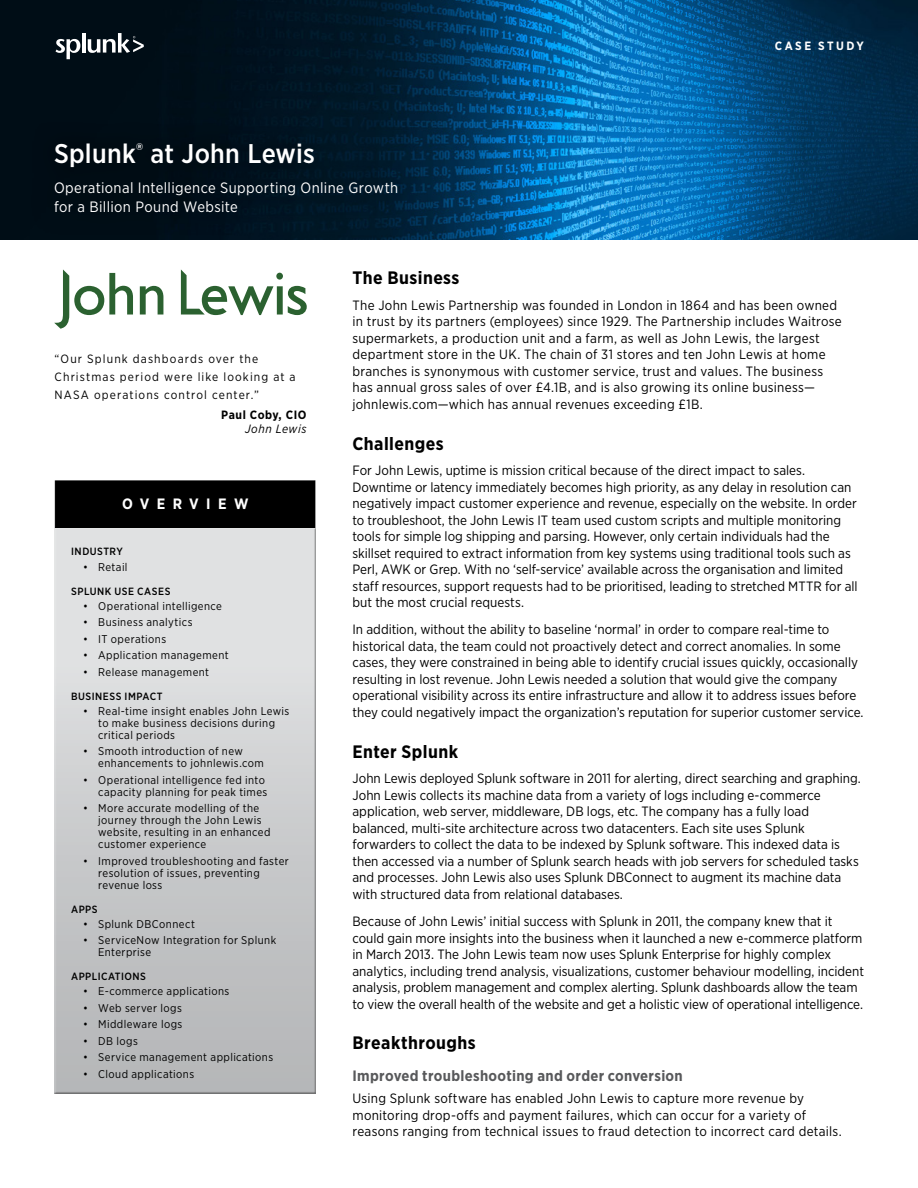
<style>
.page{position:relative;width:918px;height:1188px;background:#fff}
.page>*{position:absolute;margin:0;border:0;box-sizing:border-box;transform-origin:0 0}
.t1{font:500 27px "Gotham Narrow";letter-spacing:.01em;color:#fff}
.t2{font:700 18px "Gotham Narrow";letter-spacing:.025em;color:#000}
.t3{font:15px/19.5px "Gotham Narrow";letter-spacing:.025em;color:#fff}
.t4{font:700 15px "Gotham Narrow";letter-spacing:.02em;color:#58595b}
.t5{font:700 15px "Gotham Narrow";letter-spacing:.49em;color:#fff}
.t6{font:13.5px/16.5px "Gotham Narrow";color:#000}
.t7{font:13.5px/16.5px "Gotham Narrow";letter-spacing:.02em;color:#000}
.t8{font:12px/18px "Gotham Narrow";letter-spacing:.095em;color:#000}
.t9{font:700 12px "Gotham Narrow";letter-spacing:.05em;color:#000}
.t10{font:700 12px "Gotham Narrow";letter-spacing:.205em;color:#fff}
.t11{font:italic 12px "Gotham Narrow";letter-spacing:.05em;color:#000}
.t12{font:11.25px/12px "Gotham Narrow";letter-spacing:.035em;color:#000}
.t13{font:500 10.5px "Gotham Narrow";letter-spacing:.045em;color:#000}
</style>
<div class="page">
<img style="left:0;top:0;width:918px;height:240px">
<div style="left:32px;top:121px;width:387px;height:115px;background:linear-gradient(to right,#00070c,#001c2f)"></div>
<svg style="left:56px;top:39px;width:24px;height:20px"></svg>
<hr style="left:82px;top:33px;width:3px;height:20px;background:#fff">
<svg style="left:88px;top:33px;width:56px;height:20px"></svg>
<div style="left:54px;top:527px;width:264px;height:568px;background:#000;opacity:.75"></div>
<div style="left:54px;top:480px;width:263px;height:49px;background:#000"></div>
<svg style="left:54px;top:269px;width:79px;height:60px"></svg>
<svg style="left:140px;top:286px;width:23px;height:29px"></svg>
<svg style="left:181px;top:269px;width:126px;height:46px"></svg>
<h1 class="t1" style="left:54px;top:137px;width:262px">Splunk<sup>®</sup> at John Lewis</h1>
<p class="t3" style="left:54px;top:178px;width:346px">Operational Intelligence Supporting Online Growth for a Billion Pound Website</p>
<p class="t10" style="left:775px;top:39px;width:91px">CASE STUDY</p>
<p class="t8" style="left:55px;top:350px;width:243px">“Our Splunk dashboards over the<br>Christmas period were like looking at a<br>NASA operations control center.”</p>
<p class="t9" style="left:221px;top:407px;width:87px">Paul Coby, CIO</p>
<p class="t11" style="left:245px;top:421px;width:63px">John Lewis</p>
<p class="t5" style="left:122px;top:495px;width:128px">OVERVIEW</p>
<p class="t13" style="left:71px;top:545px;width:53px">INDUSTRY</p>
<p class="t12" style="left:83px;top:561px;width:46px">• Retail</p>
<p class="t13" style="left:71px;top:585px;width:101px">SPLUNK USE CASES</p>
<p class="t12" style="left:83px;top:600px;width:140px">• Operational intelligence</p>
<p class="t12" style="left:83px;top:616px;width:111px">• Business analytics</p>
<p class="t12" style="left:83px;top:633px;width:84px">• IT operations</p>
<p class="t12" style="left:83px;top:649px;width:147px">• Application management</p>
<p class="t12" style="left:83px;top:666px;width:127px">• Release management</p>
<p class="t13" style="left:71px;top:690px;width:93px">BUSINESS IMPACT</p>
<p class="t12" style="left:98px;top:705px;width:193px;text-indent:-15px">• Real-time insight enables John Lewis to make business decisions during critical periods</p>
<p class="t12" style="left:98px;top:745px;width:167px;text-indent:-15px">• Smooth introduction of new enhancements to johnlewis.com</p>
<p class="t12" style="left:83px;top:774px;width:186px;text-align:right">• Operational intelligence fed into capacity planning for peak times</p>
<p class="t12" style="left:98px;top:802px;width:174px;text-indent:-15px">• More accurate modelling of the journey through the John Lewis website, resulting in an enhanced customer experience</p>
<p class="t12" style="left:98px;top:855px;width:192px;text-indent:-15px">• Improved troubleshooting and faster resolution of issues, preventing revenue loss</p>
<p class="t13" style="left:71px;top:903px;width:28px">APPS</p>
<p class="t12" style="left:83px;top:918px;width:113px">• Splunk DBConnect</p>
<p class="t12" style="left:98px;top:934px;width:179px;text-indent:-15px">• ServiceNow Integration for Splunk<br>Enterprise</p>
<p class="t13" style="left:71px;top:970px;width:76px">APPLICATIONS</p>
<p class="t12" style="left:83px;top:985px;width:148px">• E-commerce applications</p>
<p class="t12" style="left:83px;top:1002px;width:100px">• Web server logs</p>
<p class="t12" style="left:83px;top:1018px;width:101px">• Middleware logs</p>
<p class="t12" style="left:83px;top:1035px;width:56px">• DB logs</p>
<p class="t12" style="left:83px;top:1051px;width:192px">• Service management applications</p>
<p class="t12" style="left:83px;top:1068px;width:112px">• Cloud applications</p>
<h2 class="t2" style="left:352px;top:267px;width:109px">The Business</h2>
<p class="t7" style="left:352px;top:297px;width:491px">The John Lewis Partnership was founded in London in 1864 and has been owned in trust by its partners (employees) since 1929. The Partnership includes Waitrose supermarkets, a production unit and a farm, as well as John Lewis, the largest department store in the UK. The chain of 31 stores and ten John Lewis at home branches is synonymous with customer service, trust and values. The business has annual gross sales of over £4.1B, and is also growing its online business— johnlewis.com—which has annual revenues exceeding £1B.</p>
<h2 class="t2" style="left:352px;top:432px;width:93px">Challenges</h2>
<p class="t6" style="left:352px;top:462px;width:507px">For John Lewis, uptime is mission critical because of the direct impact to sales.<br>Downtime or latency immediately becomes high priority, as any delay in resolution can negatively impact customer experience and revenue, especially on the website. In order to troubleshoot, the John Lewis IT team used custom scripts and multiple monitoring tools for simple log shipping and parsing. However, only certain individuals had the skillset required to extract information from key systems using traditional tools such as Perl, AWK or Grep. With no ‘self-service’ available across the organisation and limited staff resources, support requests had to be prioritised, leading to stretched MTTR for all but the most crucial requests.</p>
<p class="t6" style="left:352px;top:621px;width:513px">In addition, without the ability to baseline ‘normal’ in order to compare real-time to historical data, the team could not proactively detect and correct anomalies. In some cases, they were constrained in being able to identify crucial issues quickly, occasionally resulting in lost revenue. John Lewis needed a solution that would give the company operational visibility across its entire infrastructure and allow it to address issues before they could negatively impact the organization’s reputation for superior customer service.</p>
<h2 class="t2" style="left:352px;top:741px;width:107px">Enter Splunk</h2>
<p class="t6" style="left:352px;top:770px;width:510px">John Lewis deployed Splunk software in 2011 for alerting, direct searching and graphing.<br>John Lewis collects its machine data from a variety of logs including e-commerce application, web server, middleware, DB logs, etc. The company has a fully load balanced, multi-site architecture across two datacenters. Each site uses Splunk forwarders to collect the data to be indexed by Splunk software. This indexed data is then accessed via a number of Splunk search heads with job servers for scheduled tasks and processes. John Lewis also uses Splunk DBConnect to augment its machine data with structured data from relational databases.</p>
<p class="t6" style="left:352px;top:913px;width:513px">Because of John Lewis’ initial success with Splunk in 2011, the company knew that it could gain more insights into the business when it launched a new e-commerce platform in March 2013. The John Lewis team now uses Splunk Enterprise for highly complex analytics, including trend analysis, visualizations, customer behaviour modelling, incident analysis, problem management and complex alerting. Splunk dashboards allow the team to view the overall health of the website and get a holistic view of operational intelligence.</p>
<h2 class="t2" style="left:352px;top:1032px;width:125px">Breakthroughs</h2>
<p class="t4" style="left:352px;top:1066px;width:332px">Improved troubleshooting and order conversion</p>
<p class="t7" style="left:352px;top:1090px;width:491px">Using Splunk software has enabled John Lewis to capture more revenue by monitoring drop-offs and payment failures, which can occur for a variety of reasons ranging from technical issues to fraud detection to incorrect card details.</p>
</div>
